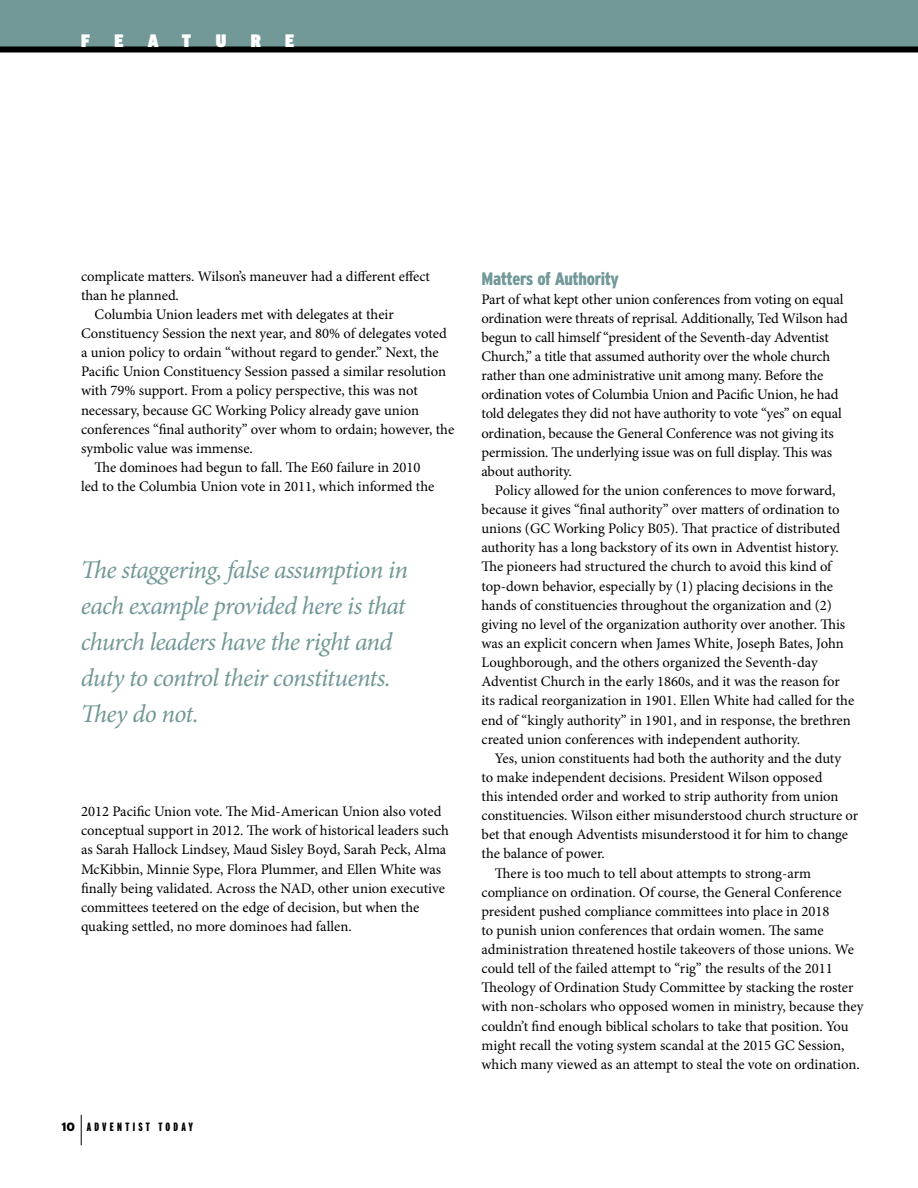
<style>
.page{position:relative;width:918px;height:1188px;background:#fff}
.page>*{position:absolute;margin:0;border:0;box-sizing:border-box;transform-origin:0 0}
.t1{font:italic 25.5px/36px "Minion Pro";letter-spacing:-.03em;color:#729897}
.t2{font:900 condensed 18px "Interstate";letter-spacing:-.02em;color:#729897}
.t3{font:900 condensed 18px "Interstate";color:#fff}
.t4{font:14.7px/19.2px "Minion Pro";letter-spacing:-.005em;color:#000}
.t5{font:900 extra-condensed 12px "Interstate";letter-spacing:.27em;color:#000}
.s1{font-stretch:normal}
</style>
<div class="page">
<hr style="left:81px;top:1115px;width:1px;height:30px;background:#000">
<div style="left:0;top:0;width:918px;height:49px;background:#729897"></div>
<div style="left:0;top:46px;width:918px;height:6px;background:#000"></div>
<p class="t3" style="left:81px;top:30px;width:10px">F</p>
<p class="t3" style="left:114px;top:30px;width:11px">E</p>
<p class="t3" style="left:148px;top:30px;width:12px">A</p>
<p class="t3" style="left:182px;top:30px;width:11px">T</p>
<p class="t3" style="left:216px;top:30px;width:12px">U</p>
<p class="t3" style="left:251px;top:30px;width:12px">R</p>
<p class="t3" style="left:285px;top:30px;width:11px">E</p>
<p class="t4" style="left:81px;top:267px;width:351px">complicate matters. Wilson’s maneuver had a different effect</p>
<p class="t4" style="left:81px;top:286px;width:99px">than he planned.</p>
<p class="t4" style="left:94px;top:305px;width:301px">Columbia Union leaders met with delegates at their</p>
<p class="t4" style="left:81px;top:324px;width:367px">Constituency Session the next year, and 80% of delegates voted</p>
<p class="t4" style="left:81px;top:343px;width:359px">a union policy to ordain “without regard to gender.” Next, the</p>
<p class="t4" style="left:81px;top:363px;width:367px">Pacific Union Constituency Session passed a similar resolution</p>
<p class="t4" style="left:81px;top:382px;width:338px">with 79% support. From a policy perspective, this was not</p>
<p class="t4" style="left:81px;top:401px;width:340px">necessary, because GC Working Policy already gave union</p>
<p class="t4" style="left:81px;top:420px;width:375px">conferences “final authority” over whom to ordain; however, the</p>
<p class="t4" style="left:81px;top:439px;width:173px">symbolic value was immense.</p>
<p class="t4" style="left:94px;top:458px;width:328px">The dominoes had begun to fall. The E60 failure in 2010</p>
<p class="t4" style="left:81px;top:477px;width:355px">led to the Columbia Union vote in 2011, which informed the</p>
<h1 class="t1" style="left:81px;top:553px;width:329px">The staggering, false assumption in each example provided here is that church leaders have the right and duty to control their constituents.<br>They do not.</h1>
<p class="t4" style="left:81px;top:802px;width:370px">2012 Pacific Union vote. The Mid-American Union also voted conceptual support in 2012. The work of historical leaders such as Sarah Hallock Lindsey, Maud Sisley Boyd, Sarah Peck, Alma McKibbin, Minnie Sype, Flora Plummer, and Ellen White was finally being validated. Across the NAD, other union executive committees teetered on the edge of decision, but when the quaking settled, no more dominoes had fallen.</p>
<p class="t5" style="left:62px;top:1121px;width:133px"><span class="s1">10</span> ADVENTIST TODAY</p>
<p class="t2" style="left:482px;top:268px;width:139px">Matters of Authority</p>
<p class="t4" style="left:482px;top:290px;width:368px">Part of what kept other union conferences from voting on equal ordination were threats of reprisal. Additionally, Ted Wilson had begun to call himself “president of the Seventh-day Adventist Church,” a title that assumed authority over the whole church rather than one administrative unit among many. Before the ordination votes of Columbia Union and Pacific Union, he had told delegates they did not have authority to vote “yes” on equal ordination, because the General Conference was not giving its permission. The underlying issue was on full display. This was about authority.</p>
<p class="t4" style="left:482px;top:481px;width:374px;text-indent:13px">Policy allowed for the union conferences to move forward, because it gives “final authority” over matters of ordination to unions (GC Working Policy B05). That practice of distributed authority has a long backstory of its own in Adventist history.<br>The pioneers had structured the church to avoid this kind of top-down behavior, especially by (1) placing decisions in the hands of constituencies throughout the organization and (2) giving no level of the organization authority over another. This was an explicit concern when James White, Joseph Bates, John Loughborough, and the others organized the Seventh-day Adventist Church in the early 1860s, and it was the reason for its radical reorganization in 1901. Ellen White had called for the end of “kingly authority” in 1901, and in response, the brethren created union conferences with independent authority.</p>
<p class="t4" style="left:495px;top:749px;width:348px">Yes, union constituents had both the authority and the duty</p>
<p class="t4" style="left:482px;top:768px;width:342px">to make independent decisions. President Wilson opposed</p>
<p class="t4" style="left:482px;top:787px;width:359px">this intended order and worked to strip authority from union</p>
<p class="t4" style="left:482px;top:806px;width:378px">constituencies. Wilson either misunderstood church structure or</p>
<p class="t4" style="left:482px;top:826px;width:368px">bet that enough Adventists misunderstood it for him to change</p>
<p class="t4" style="left:482px;top:845px;width:125px">the balance of power.</p>
<p class="t4" style="left:495px;top:864px;width:318px">There is too much to tell about attempts to strong-arm</p>
<p class="t4" style="left:482px;top:883px;width:362px">compliance on ordination. Of course, the General Conference</p>
<p class="t4" style="left:482px;top:902px;width:350px">president pushed compliance committees into place in 2018</p>
<p class="t4" style="left:482px;top:921px;width:344px">to punish union conferences that ordain women. The same</p>
<p class="t4" style="left:482px;top:940px;width:374px">administration threatened hostile takeovers of those unions. We</p>
<p class="t4" style="left:482px;top:959px;width:353px">could tell of the failed attempt to “rig” the results of the 2011</p>
<p class="t4" style="left:482px;top:979px;width:373px">Theology of Ordination Study Committee by stacking the roster</p>
<p class="t4" style="left:482px;top:998px;width:384px">with non-scholars who opposed women in ministry, because they</p>
<p class="t4" style="left:482px;top:1017px;width:369px">couldn’t find enough biblical scholars to take that position. You</p>
<p class="t4" style="left:482px;top:1036px;width:365px">might recall the voting system scandal at the 2015 GC Session,</p>
<p class="t4" style="left:482px;top:1055px;width:380px">which many viewed as an attempt to steal the vote on ordination.</p>
</div>
